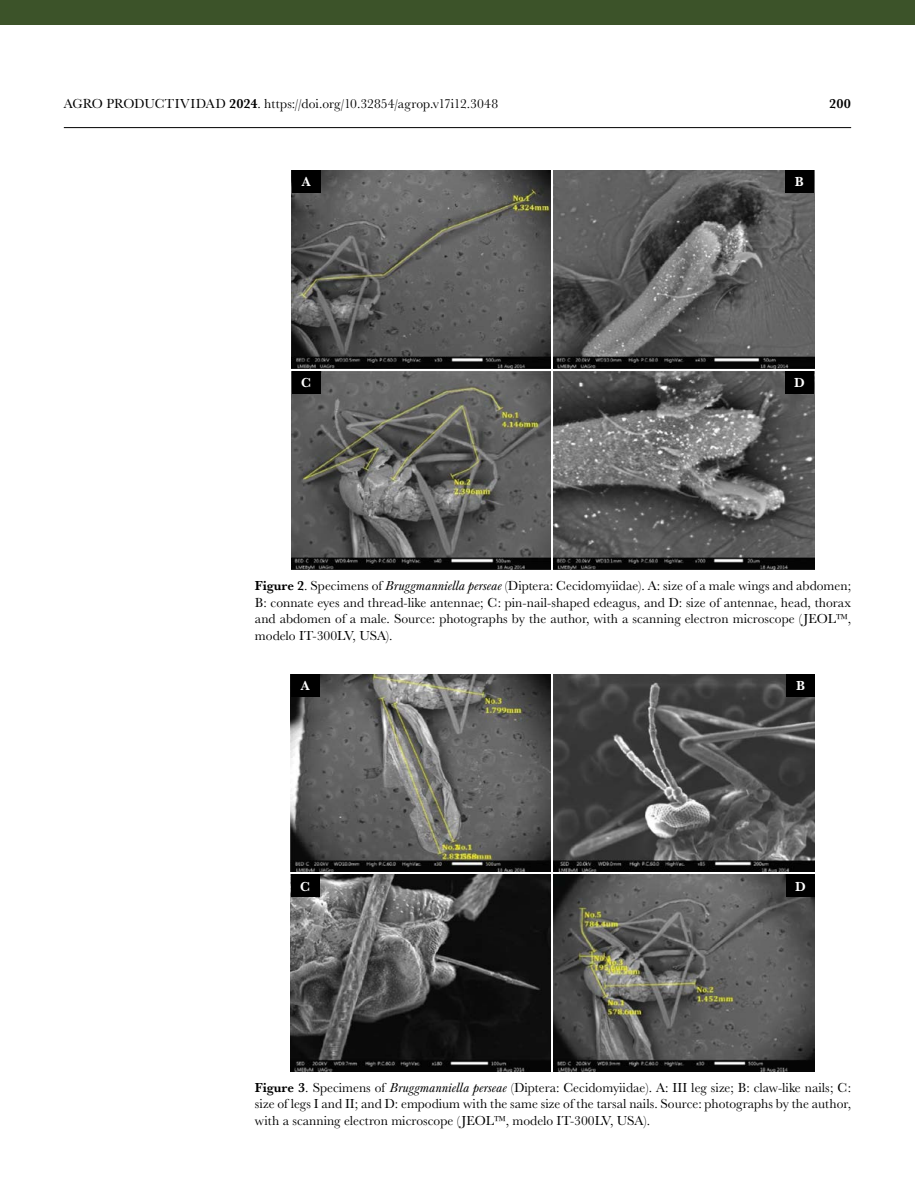
<style>
.page{position:relative;width:915px;height:1191px;background:#fff}
.page>*{position:absolute;margin:0;border:0;box-sizing:border-box;transform-origin:0 0}
.t1{font:13.5px/16.5px "Baskerville URW";color:#000;text-align:justify}
.t2{font:700 13.5px "Baskerville URW";color:#fff}
.t3{font:700 13.5px "Baskerville URW";color:#000}
.s1{font-weight:700}
.s2{font-style:italic}
</style>
<div class="page">
<hr style="left:64px;top:127px;width:786px;height:1px;background:#000">
<div style="left:0;top:0;width:914px;height:24px;background:#3c5329"></div>
<img style="left:292px;top:170px;width:258px;height:198px">
<img style="left:553px;top:170px;width:260px;height:198px">
<img style="left:292px;top:371px;width:258px;height:199px">
<img style="left:553px;top:371px;width:260px;height:199px">
<div style="left:292px;top:170px;width:28px;height:23px;background:#000"></div>
<div style="left:784px;top:170px;width:29px;height:23px;background:#000"></div>
<div style="left:292px;top:371px;width:28px;height:23px;background:#000"></div>
<div style="left:784px;top:371px;width:29px;height:23px;background:#000"></div>
<img style="left:291px;top:674px;width:259px;height:197px">
<img style="left:553px;top:674px;width:261px;height:197px">
<img style="left:291px;top:874px;width:259px;height:197px">
<img style="left:553px;top:874px;width:261px;height:197px">
<div style="left:291px;top:674px;width:28px;height:22px;background:#000"></div>
<div style="left:786px;top:674px;width:28px;height:22px;background:#000"></div>
<div style="left:291px;top:874px;width:28px;height:23px;background:#000"></div>
<div style="left:786px;top:874px;width:28px;height:23px;background:#000"></div>
<p class="t1" style="left:64px;top:95px;width:435px">AGRO PRODUCTIVIDAD <span class="s1">2024</span>. https://doi.org/10.32854/agrop.v17i12.3048</p>
<p class="t3" style="left:828px;top:94px;width:24px">200</p>
<p class="t2" style="left:301px;top:172px;width:10px">A</p>
<p class="t2" style="left:794px;top:172px;width:10px">B</p>
<p class="t2" style="left:301px;top:373px;width:11px">C</p>
<p class="t2" style="left:793px;top:373px;width:12px">D</p>
<p class="t1" style="left:255px;top:577px;width:597px"><span class="s1">Figure 2</span>. Specimens of <span class="s2">Bruggmanniella perseae</span> (Diptera: Cecidomyiidae). A: size of a male wings and abdomen; B: connate eyes and thread-like antennae; C: pin-nail-shaped edeagus, and D: size of antennae, head, thorax and abdomen of a male. Source: photographs by the author, with a scanning electron microscope (JEOL™, modelo IT-300LV, USA).</p>
<p class="t2" style="left:301px;top:676px;width:10px">A</p>
<p class="t2" style="left:795px;top:676px;width:10px">B</p>
<p class="t2" style="left:300px;top:876px;width:11px">C</p>
<p class="t2" style="left:795px;top:876px;width:12px">D</p>
<p class="t1" style="left:255px;top:1078px;width:597px"><span class="s1">Figure 3</span>. Specimens of <span class="s2">Bruggmanniella perseae</span> (Diptera: Cecidomyiidae). A: III leg size; B: claw-like nails; C: size of legs I and II; and D: empodium with the same size of the tarsal nails. Source: photographs by the author, with a scanning electron microscope (JEOL™, modelo IT-300LV, USA).</p>
</div>
